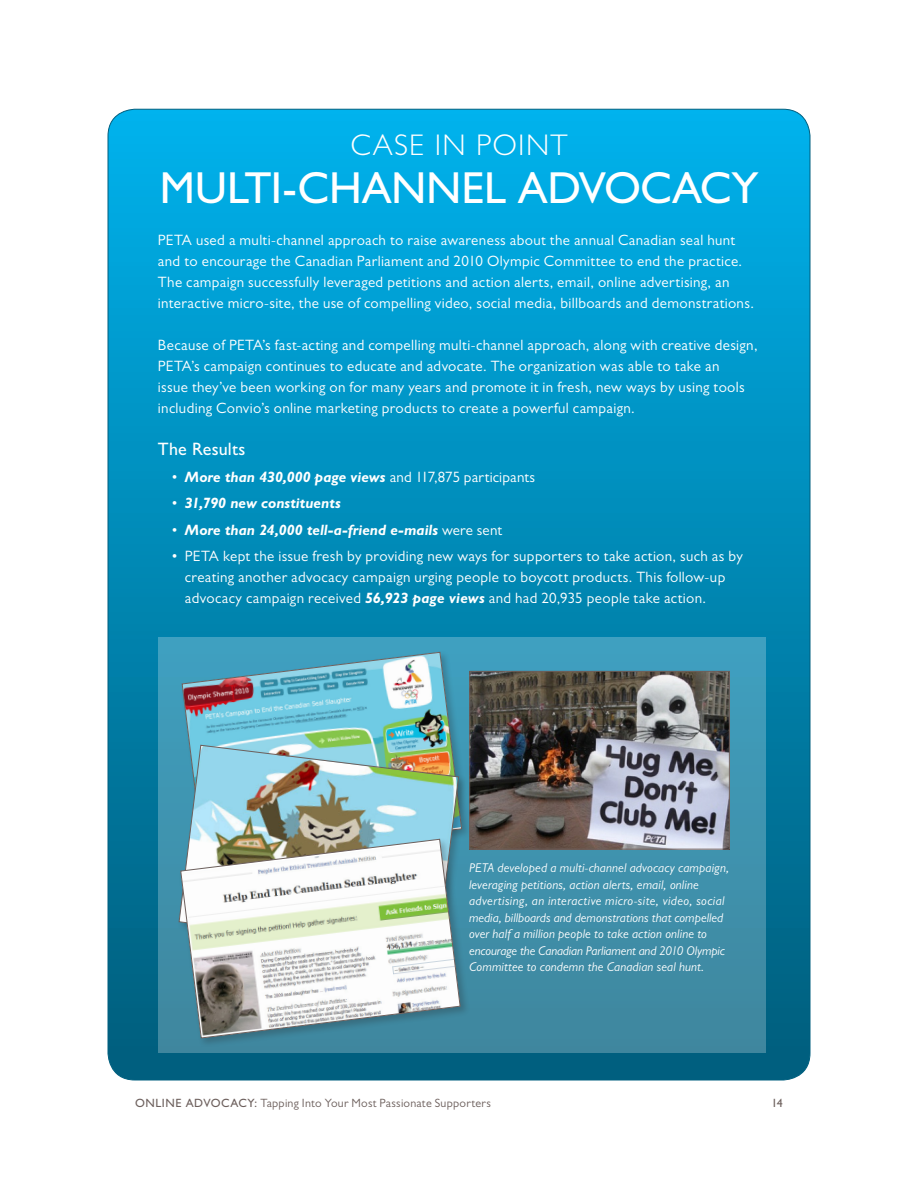
<style>
.page{position:relative;width:918px;height:1188px;background:#fff}
.page>*{position:absolute;margin:0;border:0;box-sizing:border-box;transform-origin:0 0}
.Body_Copy{font:500 45px "Gill Sans MT Pro";letter-spacing:-.01em;color:#fff}
.Case_in_Point_Text{font:300 30px "Gill Sans MT Pro";letter-spacing:.045em;color:#fff}
.Body_Copy-2{font:500 18px "Gill Sans MT Pro";letter-spacing:.01em;color:#fff}
.Body_Copy-3{font:15px/21px "Gill Sans MT Pro";letter-spacing:.02em;color:#fff}
.Bulleted_Copy{font:15px/21px "Gill Sans MT Pro";letter-spacing:.02em;color:#fff}
.Bulleted_Copy-2{font:italic 700 15px "Gill Sans MT Pro";letter-spacing:.005em;color:#fff}
.Image_Caption{font:italic 12.75px/16.5px "Gill Sans MT Pro";letter-spacing:.01em;color:#fff}
.t1{font:12px "Gill Sans MT Pro";letter-spacing:.02em;color:#6d605d}
.t2{font:500 12px "Gill Sans MT Pro";color:#6d605d}
.s1{font-weight:400;font-style:normal}
.s2{font-weight:700;font-style:italic}
.s3{font-weight:500}
</style>
<div class="page">
<div style="left:108px;top:109px;width:702px;height:971px;background:linear-gradient(to bottom,#00b1eb,#005c7a);border-radius:27px"></div>
<div style="left:158px;top:637px;width:607px;height:416px;background:linear-gradient(to bottom,#3fa0c0,#3f869d)"></div>
<img style="left:472px;top:673px;width:256px;height:174px">
<div style="left:470px;top:671px;width:260px;height:178px;border:1px solid #6d605d"></div>
<div style="left:180px;top:650px;width:291px;height:220px;background:#231f20;opacity:.25"></div>
<img style="left:182px;top:652px;width:280px;height:91px">
<div style="left:177px;top:743px;width:291px;height:220px;background:#231f20;opacity:.25"></div>
<img style="left:179px;top:745px;width:280px;height:92px">
<div style="left:178px;top:837px;width:291px;height:210px;background:#231f20;opacity:.25"></div>
<svg style="left:180px;top:839px;width:281px;height:200px"></svg>
<p class="Case_in_Point_Text" style="left:351px;top:127px;width:219px">CASE IN POINT</p>
<p class="Body_Copy" style="left:160px;top:162px;width:600px">MULTI-CHANNEL ADVOCACY</p>
<p class="Body_Copy-3" style="left:158px;top:230px;width:597px">PETA used a multi-channel approach to raise awareness about the annual Canadian seal hunt and to encourage the Canadian Parliament and 2010 Olympic Committee to end the practice.<br>The campaign successfully leveraged petitions and action alerts, email, online advertising, an interactive micro-site, the use of compelling video, social media, billboards and demonstrations.</p>
<p class="Body_Copy-3" style="left:158px;top:335px;width:601px">Because of PETA’s fast-acting and compelling multi-channel approach, along with creative design, PETA’s campaign continues to educate and advocate. The organization was able to take an<br>issue they’ve been working on for many years and promote it in fresh, new ways by using tools including Convio’s online marketing products to create a powerful campaign.</p>
<p class="Body_Copy-2" style="left:158px;top:439px;width:89px">The Results</p>
<p class="Bulleted_Copy-2" style="left:171px;top:467px;width:365px"><span class="s1">•</span> More than 430,000 page views <span class="s1">and 117,875 participants</span></p>
<p class="Bulleted_Copy-2" style="left:171px;top:494px;width:171px"><span class="s1">•</span> 31,790 new constituents</p>
<p class="Bulleted_Copy-2" style="left:171px;top:520px;width:332px"><span class="s1">•</span> More than 24,000 tell-a-friend e-mails <span class="s1">were sent</span></p>
<p class="Bulleted_Copy" style="left:185px;top:545px;width:559px;text-indent:-14px">• PETA kept the issue fresh by providing new ways for supporters to take action, such as by creating another advocacy campaign urging people to boycott products. This follow-up advocacy campaign received <span class="s2">56,923 page views</span> and had 20,935 people take action.</p>
<p class="Image_Caption" style="left:469px;top:860px;width:261px">PETA developed a multi-channel advocacy campaign, leveraging petitions, action alerts, email, online advertising, an interactive micro-site, video, social media, billboards and demonstrations that compelled over half a million people to take action online to encourage the Canadian Parliament and 2010 Olympic Committee to condemn the Canadian seal hunt.</p>
<p class="t1" style="left:135px;top:1096px;width:357px"><span class="s3">ONLINE ADVOCACY:</span> Tapping Into Your Most Passionate Supporters</p>
<p class="t2" style="left:771px;top:1096px;width:13px">14</p>
</div>
